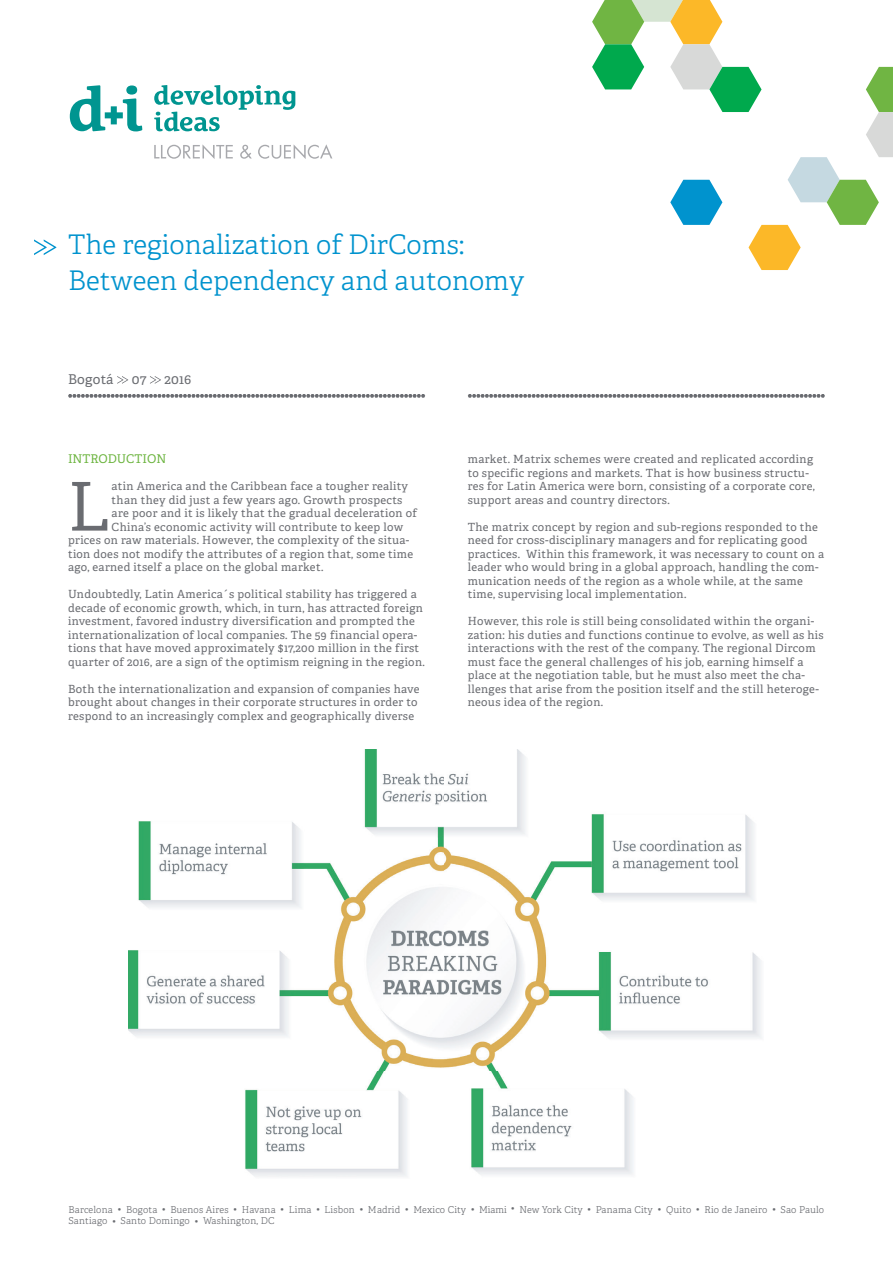
<style>
.page{position:relative;width:893px;height:1263px;background:#fff}
.page>*{position:absolute;margin:0;border:0;box-sizing:border-box;transform-origin:0 0}
.Texto_de_corrido___C{font:67.2px "Adelle";color:#6a6c71}
.Título_del_artículo{font:300 27px/36px "Adelle";color:#0093ce}
.Ciudad_y_fecha{font:13.5px "Adelle";letter-spacing:.015em;color:#6a6c71}
.Subtítulo{font:12px "Adelle";color:#6cb43f}
.Texto_de_corrido___C-2{font:11.25px/13.5px "Adelle";letter-spacing:.03em;color:#6a6c71}
.t1{font:300 9.45px/11.4px "Adelle";letter-spacing:.02em;color:#6a6c71}
</style>
<div class="page">
<svg style="left:70px;top:85px;width:72px;height:46px"></svg>
<svg style="left:154px;top:144px;width:178px;height:15px"></svg>
<svg style="left:154px;top:85px;width:141px;height:46px"></svg>
<svg style="left:34px;top:239px;width:22px;height:16px"></svg>
<svg style="left:117px;top:376px;width:11px;height:8px"></svg>
<svg style="left:150px;top:376px;width:11px;height:8px"></svg>
<svg style="left:68px;top:394px;width:357px;height:4px"></svg>
<svg style="left:468px;top:394px;width:357px;height:4px"></svg>
<svg style="left:592px;top:0;width:301px;height:270px"></svg>
<img style="left:129px;top:750px;width:633px;height:427px">
<p class="Título_del_artículo" style="left:68px;top:226px;width:458px">The regionalization of DirComs:<br>Between dependency and autonomy</p>
<p class="Ciudad_y_fecha" style="left:68px;top:369px;width:47px">Bogotá</p>
<p class="Ciudad_y_fecha" style="left:132px;top:369px;width:16px">07</p>
<p class="Ciudad_y_fecha" style="left:165px;top:369px;width:28px">2016</p>
<p class="Subtítulo" style="left:68px;top:450px;width:100px">INTRODUCTION</p>
<p class="Texto_de_corrido___C" style="left:68px;top:458px;width:43px">L</p>
<p class="Texto_de_corrido___C-2" style="left:112px;top:479px;width:298px">atin America and the Caribbean face a tougher reality</p>
<p class="Texto_de_corrido___C-2" style="left:112px;top:492px;width:292px">than they did just a few years ago. Growth prospects</p>
<p class="Texto_de_corrido___C-2" style="left:112px;top:506px;width:307px">are poor and it is likely that the gradual deceleration of</p>
<p class="Texto_de_corrido___C-2" style="left:112px;top:519px;width:293px">China’s economic activity will contribute to keep low</p>
<p class="Texto_de_corrido___C-2" style="left:68px;top:533px;width:343px">prices on raw materials. However, the complexity of the situa-</p>
<p class="Texto_de_corrido___C-2" style="left:68px;top:546px;width:347px">tion does not modify the attributes of a region that, some time</p>
<p class="Texto_de_corrido___C-2" style="left:68px;top:560px;width:257px">ago, earned itself a place on the global market.</p>
<p class="Texto_de_corrido___C-2" style="left:68px;top:587px;width:358px">Undoubtedly, Latin America´s political stability has triggered a decade of economic growth, which, in turn, has attracted foreign investment, favored industry diversification and prompted the internationalization of local companies. The 59 financial opera&shy;tions that have moved approximately $17,200 million in the first quarter of 2016, are a sign of the optimism reigning in the region.</p>
<p class="Texto_de_corrido___C-2" style="left:68px;top:681px;width:353px">Both the internationalization and expansion of companies have brought about changes in their corporate structures in order to respond to an increasingly complex and geographically diverse</p>
<p class="Texto_de_corrido___C-2" style="left:468px;top:452px;width:349px">market. Matrix schemes were created and replicated according to specific regions and markets. That is how business structu&shy;res for Latin America were born, consisting of a corporate core, support areas and country directors.</p>
<p class="Texto_de_corrido___C-2" style="left:468px;top:519px;width:358px">The matrix concept by region and sub-regions responded to the need for cross-disciplinary managers and for replicating good practices. Within this framework, it was necessary to count on a leader who would bring in a global approach, handling the com&shy;munication needs of the region as a whole while, at the same time, supervising local implementation.</p>
<p class="Texto_de_corrido___C-2" style="left:468px;top:614px;width:358px">However, this role is still being consolidated within the organi&shy;zation: his duties and functions continue to evolve, as well as his interactions with the rest of the company. The regional Dircom must face the general challenges of his job, earning himself a place at the negotiation table, but he must also meet the cha&shy;llenges that arise from the position itself and the still heteroge&shy;neous idea of the region.</p>
<p class="t1" style="left:68px;top:1204px;width:757px">Barcelona • Bogota • Buenos Aires • Havana • Lima • Lisbon • Madrid • Mexico City • Miami • New York City • Panama City • Quito • Rio de Janeiro • Sao Paulo<br>Santiago • Santo Domingo • Washington, DC</p>
</div>
